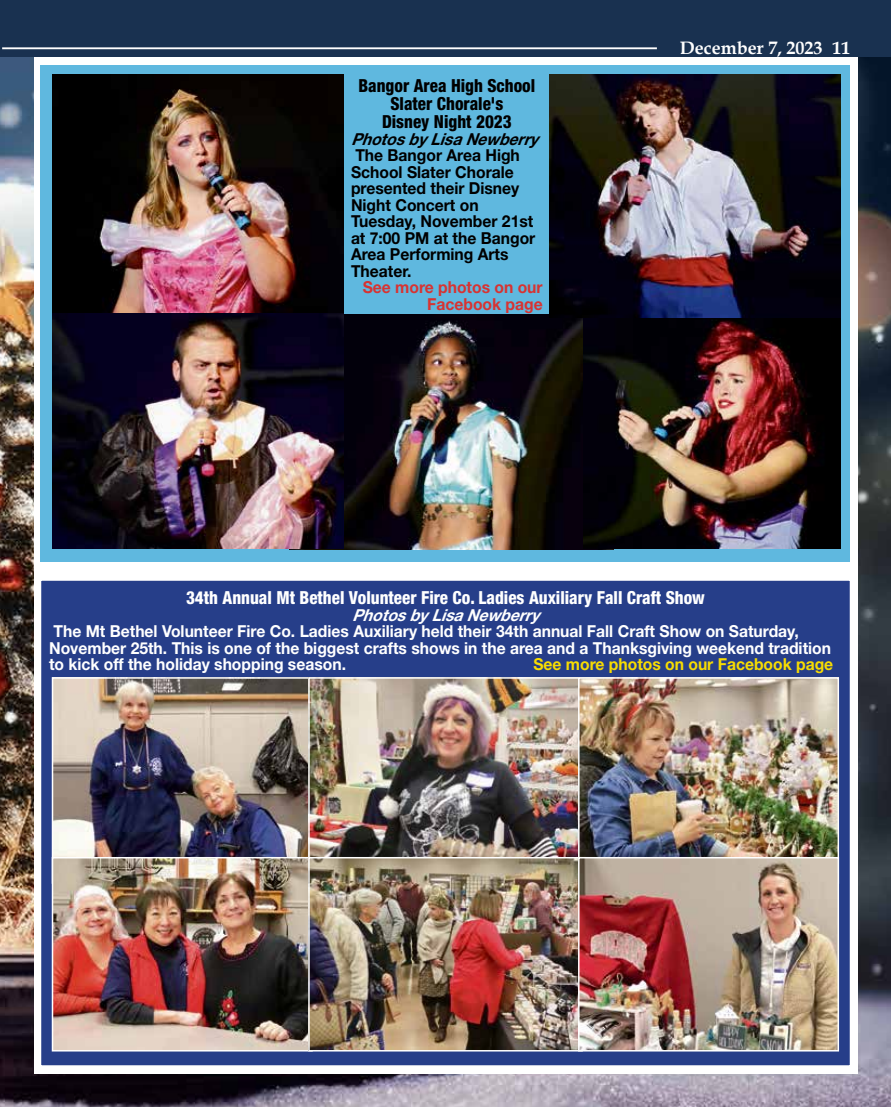
<style>
.page{position:relative;width:891px;height:1107px;background:#fff}
.page>*{position:absolute;margin:0;border:0;box-sizing:border-box;transform-origin:0 0}
.t1{font:800 condensed 18px "Helvetica Neue LT Std";color:#fff;scale:.95 1}
.t2{font:800 condensed 18px/18px "Helvetica Neue LT Std";color:#000;text-align:center;scale:.95 1}
.t3{font:700 18px "Book Antiqua";color:#fff}
.t4{font:700 16.5px/16.5px "Helvetica Neue LT Std";color:#fff;scale:.95 1}
.t5{font:700 16.5px/16.5px "Helvetica Neue LT Std";color:#000;scale:.95 1}
.t6{font:700 16.5px/16.5px "Helvetica Neue LT Std";color:#d73332;text-align:right;scale:.95 1}
.t7{font:700 16.5px "Helvetica Neue LT Std";color:#f7dc02;scale:.95 1}
.t8{font:italic 700 16.5px "Helvetica Neue LT Std";color:#000;scale:.95 1}
.t9{font:italic 700 16.5px "Helvetica Neue LT Std";color:#fff;scale:.95 1}
</style>
<div class="page">
<img style="left:0;top:57px;width:891px;height:1050px">
<div style="left:39px;top:34px;width:819px;height:1040px;background:#fff"></div>
<div style="left:0;top:0;width:891px;height:57px;background:#193150"></div>
<hr style="left:2px;top:47px;width:655px;height:2px;background:#fff">
<div style="left:40px;top:579px;width:811px;height:488px;background:#263e89;border:2px solid #fff"></div>
<div style="left:40px;top:65px;width:810px;height:497px;background:#5fb8df"></div>
<img style="left:52px;top:74px;width:291px;height:239px">
<img style="left:289px;top:314px;width:324px;height:236px">
<img style="left:584px;top:313px;width:257px;height:236px">
<img style="left:52px;top:313px;width:291px;height:236px">
<img style="left:549px;top:74px;width:291px;height:243px">
<img style="left:55px;top:680px;width:253px;height:177px">
<div style="left:52px;top:677px;width:261px;height:207px;border:2px solid #fff"></div>
<img style="left:311px;top:680px;width:267px;height:177px">
<div style="left:308px;top:677px;width:275px;height:207px;border:2px solid #fff"></div>
<img style="left:581px;top:680px;width:255px;height:177px">
<div style="left:578px;top:677px;width:261px;height:207px;border:2px solid #fff"></div>
<img style="left:55px;top:860px;width:253px;height:189px">
<div style="left:52px;top:857px;width:261px;height:195px;border:2px solid #fff"></div>
<img style="left:311px;top:860px;width:267px;height:189px">
<div style="left:308px;top:857px;width:275px;height:195px;border:2px solid #fff"></div>
<img style="left:581px;top:860px;width:255px;height:189px">
<div style="left:578px;top:857px;width:261px;height:195px;border:2px solid #fff"></div>
<p class="t2" style="left:358px;top:77px;width:188px">Bangor Area High School<br>Slater Chorale's<br>Disney Night 2023</p>
<p class="t8" style="left:351px;top:129px;width:198px">Photosby LisaNewberry</p>
<p class="t5" style="left:351px;top:147px;width:196px">The Bangor Area High<br>School Slater Chorale presented their Disney<br>Night Concert on<br>Tuesday, November 21st at 7:00 PM at the Bangor<br>Area Performing Arts<br>Theater.</p>
<p class="t6" style="left:363px;top:279px;width:191px">See more photos on our<br>Facebook page</p>
<p class="t3" style="left:680px;top:36px;width:172px">December 7, 2023 11</p>
<p class="t1" style="left:186px;top:587px;width:548px">34th Annual Mt Bethel Volunteer Fire Co. Ladies Auxiliary Fall Craft Show</p>
<p class="t9" style="left:352px;top:605px;width:198px">Photosby LisaNewberry</p>
<p class="t4" style="left:49px;top:623px;width:825px">The Mt Bethel Volunteer Fire Co. Ladies Auxiliary held their 34th annual Fall Craft Show on Saturday,<br>November 25th. This is one of the biggest crafts shows in the area and a Thanksgiving weekend tradition to kick off the holiday shopping season.</p>
<p class="t7" style="left:533px;top:654px;width:317px">See more photos on our Facebook page</p>
</div>
